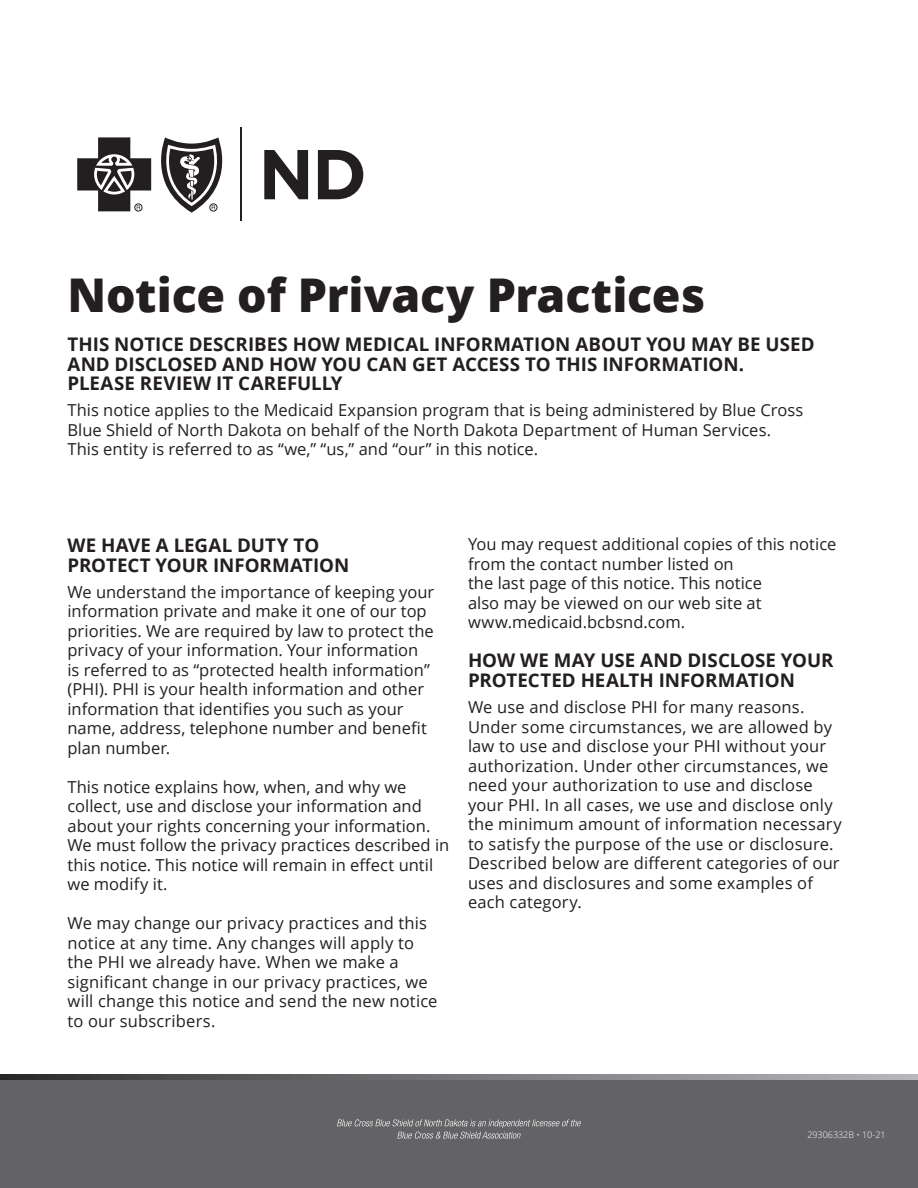
<style>
.page{position:relative;width:918px;height:1188px;background:#fff}
.page>*{position:absolute;margin:0;border:0;box-sizing:border-box;transform-origin:0 0}
.t1{font:800 46.5px "Open Sans";letter-spacing:-.005em;color:#231f20}
.Subheader{font:700 18.75px/19.5px "Open Sans";color:#231f20}
.Privacy_body{font:16.5px/19.5px "Open Sans";letter-spacing:.005em;color:#231f20}
.t2{font:300 9px "Open Sans";color:#fff}
</style>
<div class="page">
<svg style="left:0;top:1074px;width:918px;height:7px"></svg>
<div style="left:0;top:1081px;width:918px;height:107px;background:#636366"></div>
<svg style="left:264px;top:150px;width:44px;height:49px"></svg>
<svg style="left:318px;top:150px;width:45px;height:49px"></svg>
<hr style="left:241px;top:127px;width:1px;height:94px;background:#231f20">
<svg style="left:77px;top:137px;width:146px;height:76px"></svg>
<svg style="left:337px;top:1119px;width:244px;height:20px"></svg>
<p class="t1" style="left:68px;top:260px;width:639px">Notice of Privacy Practices</p>
<p class="Subheader" style="left:68px;top:334px;width:749px">THIS NOTICE DESCRIBES HOW MEDICAL INFORMATION ABOUT YOU MAY BE USED<br>AND DISCLOSED AND HOW YOU CAN GET ACCESS TO THIS INFORMATION.<br>PLEASE REVIEW IT CAREFULLY</p>
<p class="Privacy_body" style="left:68px;top:400px;width:737px">This notice applies to the Medicaid Expansion program that is being administered by Blue Cross<br>Blue Shield of North Dakota on behalf of the North Dakota Department of Human Services.<br>This entity is referred to as “we,” “us,” and “our” in this notice.</p>
<p class="Subheader" style="left:68px;top:535px;width:283px">WE HAVE A LEGAL DUTY TO<br>PROTECT YOUR INFORMATION</p>
<p class="Privacy_body" style="left:68px;top:582px;width:368px">We understand the importance of keeping your information private and make it one of our top priorities. We are required by law to protect the privacy of your information. Your information is referred to as “protected health information” (PHI). PHI is your health information and other information that identifies you such as your name, address, telephone number and benefit plan number.</p>
<p class="Privacy_body" style="left:68px;top:777px;width:383px">This notice explains how, when, and why we collect, use and disclose your information and about your rights concerning your information.<br>We must follow the privacy practices described in this notice. This notice will remain in effect until we modify it.</p>
<p class="Privacy_body" style="left:68px;top:913px;width:372px">We may change our privacy practices and this notice at any time. Any changes will apply to the PHI we already have. When we make a significant change in our privacy practices, we will change this notice and send the new notice to our subscribers.</p>
<p class="Privacy_body" style="left:468px;top:534px;width:370px">You may request additional copies of this notice from the contact number listed on<br>the last page of this notice. This notice<br>also may be viewed on our web site at www.medicaid.bcbsnd.com.</p>
<p class="Subheader" style="left:468px;top:650px;width:367px">HOW WE MAY USE AND DISCLOSE YOUR<br>PROTECTED HEALTH INFORMATION</p>
<p class="Privacy_body" style="left:468px;top:697px;width:375px">We use and disclose PHI for many reasons.<br>Under some circumstances, we are allowed by law to use and disclose your PHI without your authorization. Under other circumstances, we need your authorization to use and disclose your PHI. In all cases, we use and disclose only the minimum amount of information necessary to satisfy the purpose of the use or disclosure.<br>Described below are different categories of our uses and disclosures and some examples of each category.</p>
<p class="t2" style="left:807px;top:1128px;width:80px">29306332B • 10-21</p>
</div>
